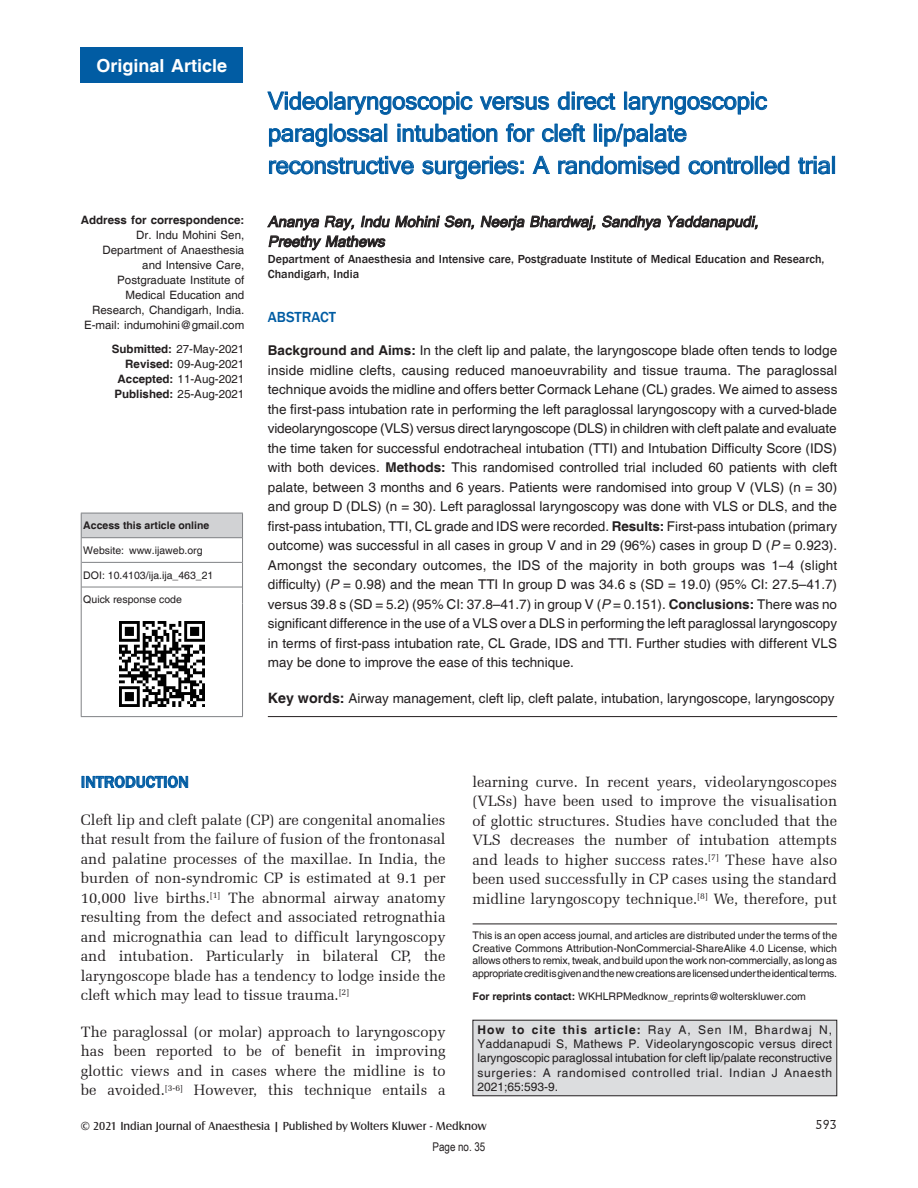
<style>
.page{position:relative;width:918px;height:1188px;background:#fff}
.page>*{position:absolute;margin:0;border:0;box-sizing:border-box;transform-origin:0 0}
.AT{font:24px/32.1px "Microsoft Sans Serif";letter-spacing:-.01em;color:#015ca3}
.AH{font:700 18px "Helvetica";color:#fff}
.t1{font:500 16.5px "Franklin Gothic";color:#015ca3}
.TX{font:15px/19.5px "Zapf Elliptical 711 BT";color:#231f20;text-align:justify}
.AU{font:italic 15px/19.8px "Microsoft Sans Serif";color:#231f20}
.ABSH{font:500 15px "Franklin Gothic";color:#015ca3}
.ABS{font:13.5px/19.5px "Helvetica";color:#231f20;text-align:justify}
.KWD{font:13.5px "Helvetica";color:#231f20}
.HTC{font:12px/14.4px "Helvetica";letter-spacing:.055em;color:#231f20;text-align:justify}
.AFF{font:500 12px/14.4px "Franklin Gothic";color:#231f20}
.t2{font:12px "Castle T";color:#231f20}
.TX-2{font:12px "Arial Narrow";color:#231f20}
.FOLIO_R{font:300 12px "Flareserif 821 BT";color:#231f20}
.ADD{font:11.55px/15px "Helvetica";color:#231f20;text-align:right}
.HIS{font:11.55px "Helvetica";color:#231f20}
.Reprint{font:10.5px/12.6px "Helvetica";letter-spacing:-.025em;color:#231f20;text-align:justify}
.WEB{font:10.5px "Helvetica";color:#231f20}
.Reprint-2{font:10.5px "Helvetica";color:#231f20}
.AAO{font:700 10.5px "Helvetica";color:#231f20}
.s1{font-weight:700}
.s2{font-style:italic}
.s3{font-weight:700;font-size:14.25px}
</style>
<div class="page">
<svg style="left:82px;top:776px;width:106px;height:12px"></svg>
<div style="left:81px;top:47px;width:162px;height:36px;background:#015ca3"></div>
<svg style="left:480px;top:215px;width:44px;height:16px"></svg>
<svg style="left:530px;top:215px;width:66px;height:16px"></svg>
<svg style="left:602px;top:215px;width:59px;height:16px"></svg>
<svg style="left:667px;top:215px;width:91px;height:16px"></svg>
<svg style="left:267px;top:215px;width:207px;height:36px"></svg>
<svg style="left:267px;top:91px;width:61px;height:19px"></svg>
<svg style="left:334px;top:92px;width:139px;height:23px"></svg>
<svg style="left:479px;top:96px;width:70px;height:14px"></svg>
<svg style="left:558px;top:91px;width:58px;height:19px"></svg>
<div style="left:624px;top:92px;width:3px;height:18px;border:1px solid #015ca3"></div>
<svg style="left:628px;top:92px;width:140px;height:23px"></svg>
<svg style="left:269px;top:128px;width:58px;height:19px"></svg>
<div style="left:329px;top:124px;width:3px;height:18px;border:1px solid #015ca3"></div>
<svg style="left:333px;top:128px;width:49px;height:14px"></svg>
<div style="left:384px;top:124px;width:3px;height:18px;border:1px solid #015ca3"></div>
<svg style="left:398px;top:123px;width:100px;height:19px"></svg>
<svg style="left:506px;top:123px;width:29px;height:19px"></svg>
<svg style="left:542px;top:123px;width:44px;height:19px"></svg>
<div style="left:594px;top:124px;width:3px;height:18px;border:1px solid #015ca3"></div>
<svg style="left:599px;top:123px;width:49px;height:24px"></svg>
<div style="left:650px;top:124px;width:3px;height:18px;border:1px solid #015ca3"></div>
<svg style="left:654px;top:125px;width:33px;height:17px"></svg>
<svg style="left:269px;top:156px;width:145px;height:19px"></svg>
<svg style="left:422px;top:156px;width:102px;height:23px"></svg>
<svg style="left:532px;top:155px;width:18px;height:19px"></svg>
<svg style="left:558px;top:156px;width:122px;height:19px"></svg>
<svg style="left:688px;top:157px;width:66px;height:18px"></svg>
<div style="left:755px;top:156px;width:3px;height:18px;border:1px solid #015ca3"></div>
<div style="left:760px;top:156px;width:3px;height:18px;border:1px solid #015ca3"></div>
<svg style="left:764px;top:156px;width:26px;height:19px"></svg>
<svg style="left:798px;top:156px;width:32px;height:19px"></svg>
<div style="left:832px;top:156px;width:3px;height:18px;border:1px solid #015ca3"></div>
<hr style="left:268px;top:716px;width:569px;height:1px;background:#231f20">
<div style="left:81px;top:513px;width:162px;height:25px;background:#d1d2d4"></div>
<hr style="left:242px;top:603px;width:1px;height:113px;background:#808285">
<hr style="left:82px;top:562px;width:45px;height:1px;background:#808285">
<hr style="left:127px;top:562px;width:115px;height:1px;background:#808285">
<hr style="left:82px;top:587px;width:45px;height:1px;background:#808285">
<hr style="left:127px;top:587px;width:115px;height:1px;background:#808285">
<hr style="left:81px;top:513px;width:46px;height:1px;background:#808285">
<hr style="left:127px;top:513px;width:116px;height:1px;background:#808285">
<hr style="left:82px;top:537px;width:45px;height:1px;background:#808285">
<hr style="left:127px;top:537px;width:115px;height:1px;background:#808285">
<svg style="left:242px;top:513px;width:1px;height:90px"></svg>
<svg style="left:81px;top:513px;width:1px;height:90px"></svg>
<hr style="left:81px;top:603px;width:1px;height:113px;background:#808285">
<hr style="left:81px;top:716px;width:46px;height:1px;background:#808285">
<hr style="left:127px;top:716px;width:116px;height:1px;background:#808285">
<img style="left:119px;top:622px;width:85px;height:85px">
<div style="left:473px;top:1020px;width:364px;height:76px;background:#dcdddf"></div>
<div style="left:472px;top:1020px;width:365px;height:76px;border:1px solid #231f20"></div>
<hr style="left:473px;top:924px;width:364px;height:1px;background:#231f20">
<p class="AH" style="left:97px;top:55px;width:132px">Original Article</p>
<p class="ADD" style="left:81px;top:213px;width:165px"><span class="s1">Address for correspondence:<br></span>Dr. Indu Mohini Sen,<br>Department of Anaesthesia and Intensive Care,<br>Postgraduate Institute of<br>Medical Education and<br>Research, Chandigarh, India.<br>E-mail: indumohini@gmail.com</p>
<p class="HIS" style="left:112px;top:342px;width:134px"><span class="s1">Submitted:</span> 27‑May‑2021</p>
<p class="HIS" style="left:125px;top:357px;width:121px"><span class="s1">Revised:</span> 09-Aug-2021</p>
<p class="HIS" style="left:118px;top:372px;width:128px"><span class="s1">Accepted:</span> 11‑Aug‑2021</p>
<p class="HIS" style="left:114px;top:387px;width:131px"><span class="s1">Published:</span> 25-Aug-2021</p>
<p class="AAO" style="left:83px;top:519px;width:128px">Access this article online</p>
<p class="WEB" style="left:83px;top:544px;width:42px">Website:</p>
<p class="WEB" style="left:129px;top:544px;width:75px">www.ijaweb.org</p>
<p class="WEB" style="left:83px;top:569px;width:132px">DOI: 10.4103/ija.ija_463_21</p>
<p class="WEB" style="left:83px;top:594px;width:100px">Quick response code</p>
<p class="AT" style="left:268px;top:84px;width:570px">Videolaryngoscopic versus direct laryngoscopic paraglossal intubation for cleft lip/palate reconstructive surgeries: A randomised controlled trial</p>
<p class="AU" style="left:268px;top:211px;width:495px">Ananya Ray, Indu Mohini Sen, Neerja Bhardwaj, Sandhya Yaddanapudi,<br>Preethy Mathews</p>
<p class="AFF" style="left:268px;top:252px;width:558px">Department of Anaesthesia and Intensive care, Postgraduate Institute of Medical Education and Research,<br>Chandigarh, India</p>
<p class="ABSH" style="left:268px;top:308px;width:70px">ABSTRACT</p>
<p class="ABS" style="left:268px;top:341px;width:571px"><span class="s1">Background and Aims:</span> In the cleft lip and palate, the laryngoscope blade often tends to lodge inside midline clefts, causing reduced manoeuvrability and tissue trauma. The paraglossal technique avoids the midline and offers better Cormack Lehane (CL) grades. We aimed to assess the first‑pass intubation rate in performing the left paraglossal laryngoscopy with a curved‑blade videolaryngoscope (VLS) versus direct laryngoscope (DLS) in children with cleft palate and evaluate the time taken for successful endotracheal intubation (TTI) and Intubation Difficulty Score (IDS) with both devices. <span class="s1">Methods:</span> This randomised controlled trial included 60 patients with cleft palate, between 3 months and 6 years. Patients were randomised into group V (VLS) (n = 30) and group D (DLS) (n = 30). Left paraglossal laryngoscopy was done with VLS or DLS, and the first‑pass intubation, TTI, CL grade and IDS were recorded. <span class="s1">Results:</span> First‑pass intubation (primary outcome) was successful in all cases in group V and in 29 (96%) cases in group D (<span class="s2">P</span> = 0.923).<br>Amongst the secondary outcomes, the IDS of the majority in both groups was 1–4 (slight difficulty) (<span class="s2">P</span> = 0.98) and the mean TTI In group D was 34.6 s (SD = 19.0) (95% CI: 27.5–41.7) versus 39.8 s (SD = 5.2) (95% CI: 37.8–41.7) in group V (<span class="s2">P</span> = 0.151). <span class="s1">Conclusions:</span> There was no significant difference in the use of a VLS over a DLS in performing the left paraglossal laryngoscopy in terms of first‑pass intubation rate, CL Grade, IDS and TTI. Further studies with different VLS may be done to improve the ease of this technique.</p>
<p class="KWD" style="left:268px;top:691px;width:568px"><span class="s3">Key words:</span> Airway management, cleft lip, cleft palate, intubation, laryngoscope, laryngoscopy</p>
<h1 class="t1" style="left:81px;top:772px;width:110px">INTRODUCTION</h1>
<p class="TX" style="left:81px;top:810px;width:366px">Cleft lip and cleft palate (CP) are congenital anomalies that result from the failure of fusion of the frontonasal and palatine processes of the maxillae. In India, the burden of non‑syndromic CP is estimated at 9.1 per 10,000 live births.<sup>[1]</sup> The abnormal airway anatomy resulting from the defect and associated retrognathia and micrognathia can lead to difficult laryngoscopy and intubation. Particularly in bilateral CP, the laryngoscope blade has a tendency to lodge inside the cleft which may lead to tissue trauma.<sup>[2]</sup></p>
<p class="TX" style="left:81px;top:1022px;width:366px">The paraglossal (or molar) approach to laryngoscopy has been reported to be of benefit in improving glottic views and in cases where the midline is to be avoided.<sup>[3‑6]</sup> However, this technique entails a</p>
<p class="TX" style="left:472px;top:772px;width:366px">learning curve. In recent years, videolaryngoscopes (VLSs) have been used to improve the visualisation of glottic structures. Studies have concluded that the VLS decreases the number of intubation attempts and leads to higher success rates.<sup>[7]</sup> These have also been used successfully in CP cases using the standard midline laryngoscopy technique.<sup>[8]</sup> We, therefore, put</p>
<p class="Reprint" style="left:473px;top:930px;width:366px">This is an open access journal, and articles are distributed under the terms of the Creative Commons Attribution‑NonCommercial‑ShareAlike 4.0 License, which allows others to remix, tweak, and build upon the work non‑commercially, as long as appropriate credit is given and the new creations are licensed under the identical terms.</p>
<p class="Reprint-2" style="left:473px;top:990px;width:335px"><span class="s1">For reprints contact:</span> WKHLRPMedknow_reprints@wolterskluwer.com</p>
<p class="HTC" style="left:478px;top:1023px;width:356px"><span class="s1">How to cite this article:</span> Ray A, Sen IM, Bhardwaj N, Yaddanapudi S, Mathews P. Videolaryngoscopic versus direct laryngoscopic paraglossal intubation for cleft lip/palate reconstructive surgeries: A randomised controlled trial. Indian J Anaesth 2021;65:593-9.</p>
<p class="t2" style="left:81px;top:1119px;width:407px">© 2021 Indian Journal of Anaesthesia | Published by Wolters Kluwer - Medknow</p>
<p class="FOLIO_R" style="left:815px;top:1117px;width:23px">593</p>
<p class="TX-2" style="left:433px;top:1138px;width:54px">Page no. 35</p>
</div>
